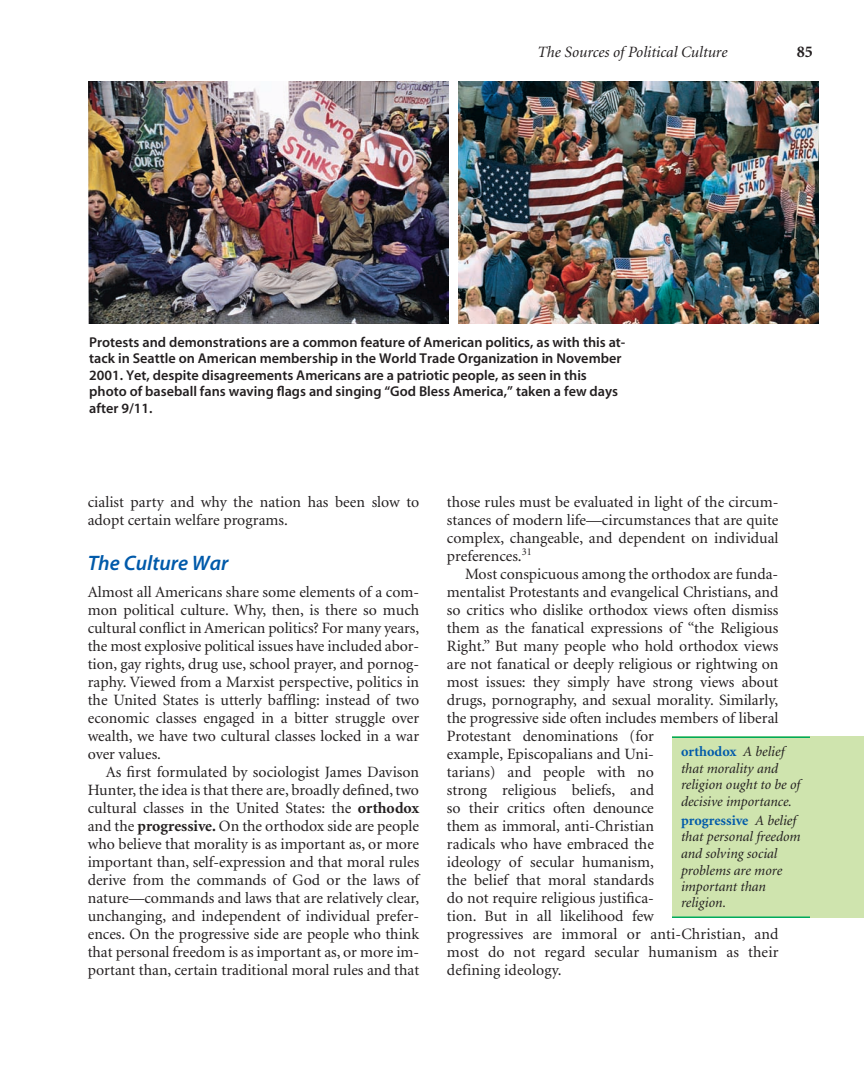
<style>
.page{position:relative;width:864px;height:1080px;background:#fff}
.page>*{position:absolute;margin:0;border:0;box-sizing:border-box;transform-origin:0 0}
.t1{font:21px "Myriad Sem Itl";color:#015aaa}
.t2{font:700 16.5px "Minion";color:#231f20}
.t3{font:15.75px/18px "Minion";color:#231f20}
.t4{font:italic 15.75px "Minion";color:#231f20}
.t5{font:14.25px/16.5px "Myriad Sem";color:#231f20}
.t6{font:italic 14.25px/16.5px "Minion";color:#231f20}
.s1{font-weight:700}
.s2{font-weight:700;font-style:normal;color:#015aaa}
</style>
<div class="page">
<img style="left:88px;top:81px;width:360px;height:243px">
<img style="left:459px;top:81px;width:360px;height:243px">
<div style="left:672px;top:736px;width:192px;height:182px;background:#cfe4ae"></div>
<hr style="left:672px;top:736px;width:138px;height:2px;background:#00ab5b">
<hr style="left:672px;top:916px;width:138px;height:2px;background:#00ab5b">
<p class="t4" style="left:537px;top:46px;width:192px">The Sources of Political Culture</p>
<p class="t2" style="left:797px;top:45px;width:18px">85</p>
<p class="t5" style="left:89px;top:335px;width:538px">Protests and demonstrations are a common feature of American politics, as with this at&shy;tack in Seattle on American membership in the World Trade Organization in November 2001. Yet, despite disagreements Americans are a patriotic people, as seen in this photo of baseball fans waving flags and singing “God Bless America,” taken a few days after 9/11.</p>
<p class="t3" style="left:88px;top:494px;width:333px">cialist party and why the nation has been slow to adopt certain welfare programs.</p>
<p class="t1" style="left:88px;top:555px;width:142px">The Culture War</p>
<p class="t3" style="left:88px;top:584px;width:333px">Almost all Americans share some elements of a com-</p>
<p class="t3" style="left:88px;top:602px;width:333px">mon political culture. Why, then, is there so much</p>
<p class="t3" style="left:88px;top:620px;width:333px">cultural conflict in American politics? For many years,</p>
<p class="t3" style="left:88px;top:638px;width:333px">the most explosive political issues have included abor-</p>
<p class="t3" style="left:88px;top:656px;width:333px">tion, gay rights, drug use, school prayer, and pornog-</p>
<p class="t3" style="left:88px;top:674px;width:333px">raphy. Viewed from a Marxist perspective, politics in</p>
<p class="t3" style="left:88px;top:692px;width:333px">the United States is utterly baffling: instead of two</p>
<p class="t3" style="left:88px;top:710px;width:333px">economic classes engaged in a bitter struggle over</p>
<p class="t3" style="left:88px;top:728px;width:333px">wealth, we have two cultural classes locked in a war</p>
<p class="t3" style="left:88px;top:746px;width:75px">over values.</p>
<p class="t3" style="left:106px;top:764px;width:315px">As first formulated by sociologist James Davison</p>
<p class="t3" style="left:88px;top:782px;width:333px">Hunter, the idea is that there are, broadly defined, two</p>
<p class="t3" style="left:88px;top:800px;width:333px">cultural classes in the United States: the <span class="s1">orthodox</span></p>
<p class="t3" style="left:88px;top:818px;width:333px">and the <span class="s1">progressive.</span> On the orthodox side are people</p>
<p class="t3" style="left:88px;top:836px;width:333px">who believe that morality is as important as, or more</p>
<p class="t3" style="left:88px;top:854px;width:333px">important than, self-expression and that moral rules</p>
<p class="t3" style="left:88px;top:872px;width:333px">derive from the commands of God or the laws of</p>
<p class="t3" style="left:88px;top:890px;width:333px">nature—commands and laws that are relatively clear,</p>
<p class="t3" style="left:88px;top:908px;width:333px">unchanging, and independent of individual prefer-</p>
<p class="t3" style="left:88px;top:926px;width:333px">ences. On the progressive side are people who think</p>
<p class="t3" style="left:88px;top:944px;width:333px">that personal freedom is as important as, or more im-</p>
<p class="t3" style="left:88px;top:962px;width:333px">portant than, certain traditional moral rules and that</p>
<p class="t3" style="left:447px;top:494px;width:333px">those rules must be evaluated in light of the circum-</p>
<p class="t3" style="left:447px;top:512px;width:333px">stances of modern life—circumstances that are quite</p>
<p class="t3" style="left:447px;top:530px;width:333px">complex, changeable, and dependent on individual</p>
<p class="t3" style="left:447px;top:548px;width:86px">preferences.<sup>31</sup></p>
<p class="t3" style="left:465px;top:566px;width:315px">Most conspicuous among the orthodox are funda-</p>
<p class="t3" style="left:447px;top:584px;width:333px">mentalist Protestants and evangelical Christians, and</p>
<p class="t3" style="left:447px;top:602px;width:333px">so critics who dislike orthodox views often dismiss</p>
<p class="t3" style="left:447px;top:620px;width:333px">them as the fanatical expressions of “the Religious</p>
<p class="t3" style="left:447px;top:638px;width:333px">Right.” But many people who hold orthodox views</p>
<p class="t3" style="left:447px;top:656px;width:333px">are not fanatical or deeply religious or rightwing on</p>
<p class="t3" style="left:447px;top:674px;width:333px">most issues: they simply have strong views about</p>
<p class="t3" style="left:447px;top:692px;width:333px">drugs, pornography, and sexual morality. Similarly,</p>
<p class="t3" style="left:447px;top:710px;width:333px">the progressive side often includes members of liberal</p>
<p class="t3" style="left:447px;top:728px;width:208px">Protestant denominations (for</p>
<p class="t3" style="left:447px;top:746px;width:208px">example, Episcopalians and Uni-</p>
<p class="t3" style="left:447px;top:764px;width:209px">tarians) and people with no</p>
<p class="t3" style="left:447px;top:782px;width:208px">strong religious beliefs, and</p>
<p class="t3" style="left:447px;top:800px;width:208px">so their critics often denounce</p>
<p class="t3" style="left:447px;top:818px;width:209px">them as immoral, anti-Christian</p>
<p class="t3" style="left:447px;top:836px;width:208px">radicals who have embraced the</p>
<p class="t3" style="left:447px;top:854px;width:208px">ideology of secular humanism,</p>
<p class="t3" style="left:447px;top:872px;width:209px">the belief that moral standards</p>
<p class="t3" style="left:447px;top:890px;width:209px">do not require religious justifica-</p>
<p class="t3" style="left:447px;top:908px;width:208px">tion. But in all likelihood few</p>
<p class="t3" style="left:447px;top:926px;width:333px">progressives are immoral or anti-Christian, and</p>
<p class="t3" style="left:447px;top:944px;width:333px">most do not regard secular humanism as their</p>
<p class="t3" style="left:447px;top:962px;width:116px">defining ideology.</p>
<p class="t6" style="left:681px;top:744px;width:121px"><span class="s2">orthodox</span> A belief that morality and religion ought to be of decisive importance.</p>
<p class="t6" style="left:681px;top:813px;width:121px"><span class="s2">progressive</span> A belief that personal freedom and solving social problems are more important than religion.</p>
</div>
